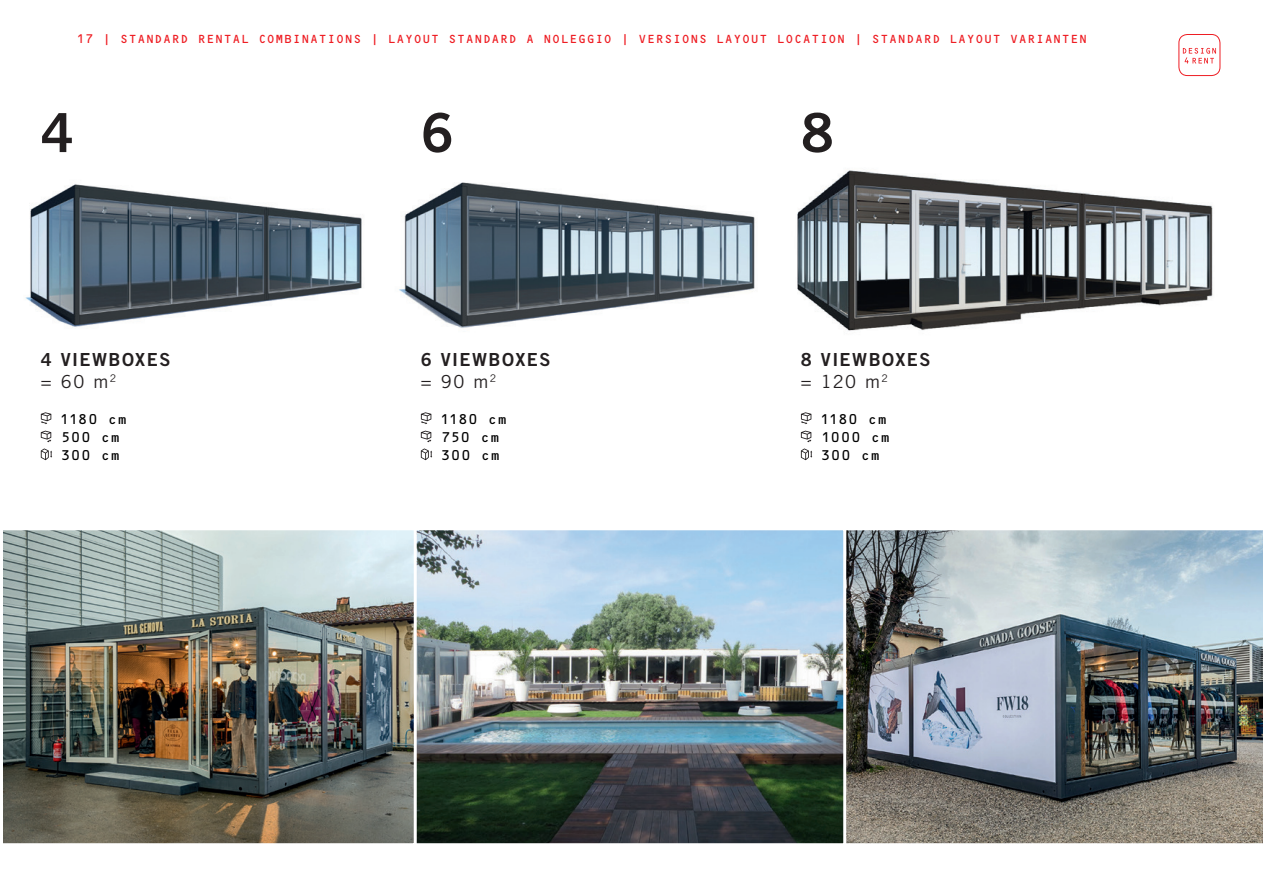
<style>
.page{position:relative;width:1263px;height:893px;background:#fff}
.page>*{position:absolute;margin:0;border:0;box-sizing:border-box;transform-origin:0 0}
.t1{font:54px "Trade Gothic Bold Two";color:#231f20}
.t2{font:18px "Trade Gothic Bold Two";letter-spacing:.08em;color:#231f20}
.t3{font:18px "Trade Gothic";letter-spacing:.09em;color:#231f20}
.t4{font:13.5px/18px "OCRB Alternate";letter-spacing:.025em;color:#000}
.t5{font:12px "OCRB Alternate";color:#ee1d23}
</style>
<div class="page">
<img style="left:846px;top:530px;width:417px;height:314px">
<img style="left:4px;top:531px;width:838px;height:311px">
<div style="left:412px;top:527px;width:434px;height:319px;border:3px solid #fff"></div>
<div style="left:1178px;top:34px;width:42px;height:42px;border:1px solid #ee1d23;border-radius:9px"></div>
<svg style="left:1183px;top:48px;width:33px;height:15px"></svg>
<img style="left:25px;top:184px;width:337px;height:143px">
<img style="left:399px;top:182px;width:356px;height:146px">
<img style="left:797px;top:170px;width:416px;height:161px">
<div style="left:0;top:527px;width:417px;height:319px;border:3px solid #fff"></div>
<svg style="left:41px;top:412px;width:10px;height:12px"></svg>
<svg style="left:41px;top:431px;width:10px;height:11px"></svg>
<svg style="left:41px;top:448px;width:11px;height:12px"></svg>
<svg style="left:421px;top:412px;width:10px;height:12px"></svg>
<svg style="left:421px;top:431px;width:10px;height:11px"></svg>
<svg style="left:421px;top:448px;width:11px;height:12px"></svg>
<svg style="left:801px;top:412px;width:10px;height:12px"></svg>
<svg style="left:801px;top:431px;width:10px;height:11px"></svg>
<svg style="left:801px;top:448px;width:11px;height:12px"></svg>
<p class="t5" style="left:77px;top:32px;width:103px">17 | Standard</p>
<p class="t5" style="left:197px;top:32px;width:597px">RENTAL COMBINATIONS | LAYOUT STAN DARD A NOLEGGIO | VERSIONS LAYOUT LOCA</p>
<p class="t5" style="left:811px;top:32px;width:26px">TION</p>
<p class="t5" style="left:854px;top:32px;width:78px">| Standard</p>
<p class="t5" style="left:949px;top:32px;width:140px">Layout vari anten</p>
<h1 class="t1" style="left:41px;top:99px;width:34px">4</h1>
<h1 class="t1" style="left:421px;top:99px;width:34px">6</h1>
<h1 class="t1" style="left:801px;top:99px;width:34px">8</h1>
<h2 class="t2" style="left:41px;top:348px;width:131px">4 VIEWBOXES</h2>
<h2 class="t3" style="left:41px;top:371px;width:77px">= 60 m<sup>2</sup></h2>
<p class="t4" style="left:60px;top:410px;width:69px">1180 cm<br>500 cm<br>300 cm</p>
<h2 class="t2" style="left:421px;top:348px;width:131px">6 VIEWBOXES</h2>
<h2 class="t3" style="left:421px;top:371px;width:77px">= 90 m<sup>2</sup></h2>
<p class="t4" style="left:440px;top:410px;width:69px">1180 cm<br>750 cm<br>300 cm</p>
<h2 class="t2" style="left:801px;top:348px;width:131px">8 VIEWBOXES</h2>
<h2 class="t3" style="left:801px;top:371px;width:89px">= 120 m<sup>2</sup></h2>
<p class="t4" style="left:820px;top:410px;width:72px">1180 cm<br>1000 cm<br>300 cm</p>
</div>
